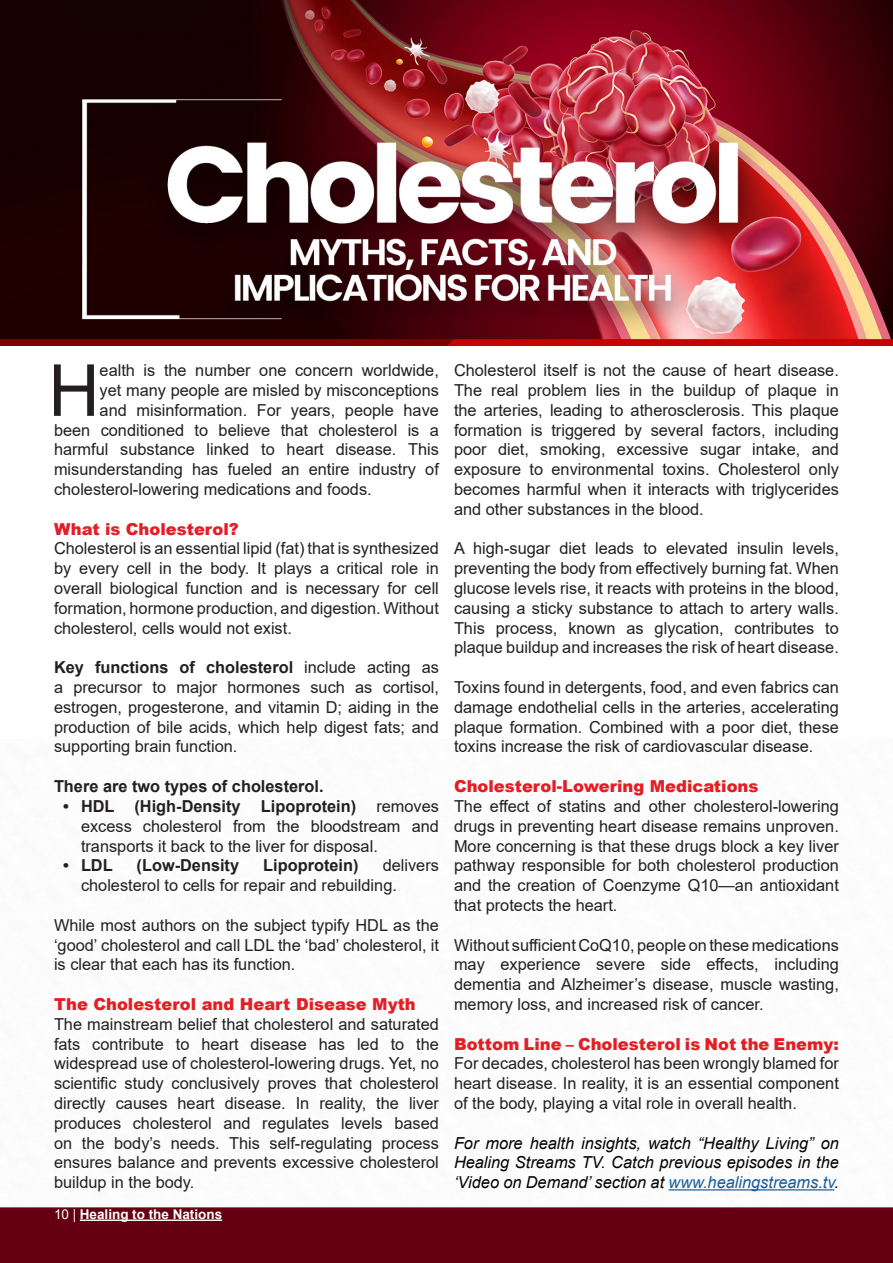
<style>
.page{position:relative;width:893px;height:1263px;background:#fff}
.page>*{position:absolute;margin:0;border:0;box-sizing:border-box;transform-origin:0 0}
.t1{font:71.85px "Arial";color:#231f20}
.t2{font:16.5px/19.8px "Arial";color:#231f20;text-align:justify}
.t3{font:italic 16.5px/19.8px "Arial";color:#040503;text-align:justify}
.t4{font:900 16.5px "Arial";color:#e31e24}
.t5{font:700 16.5px "Arial";color:#231f20}
.t6{font:700 13.5px "Arial";color:#fff}
.s1{font-weight:700}
.s2{font-weight:400}
.s3{color:#175d9e}
</style>
<div class="page">
<img style="left:0;top:0;width:893px;height:1262px">
<hr style="left:80px;top:1219px;width:142px;height:2px;background:#fff">
<div style="left:0;top:346px;width:893px;height:393px;background:#fff"></div>
<hr style="left:669px;top:1189px;width:165px;height:1px;background:#175d9e">
<p class="t1" style="left:48px;top:341px;width:53px">H</p>
<p class="t2" style="left:100px;top:360px;width:341px">ealth is the number one concern worldwide,</p>
<p class="t2" style="left:100px;top:380px;width:341px">yet many people are misled by misconceptions</p>
<p class="t2" style="left:100px;top:400px;width:341px">and misinformation. For years, people have</p>
<p class="t2" style="left:54px;top:420px;width:386px">been conditioned to believe that cholesterol is a</p>
<p class="t2" style="left:54px;top:440px;width:386px">harmful substance linked to heart disease. This</p>
<p class="t2" style="left:54px;top:459px;width:386px">misunderstanding has fueled an entire industry of</p>
<p class="t2" style="left:54px;top:479px;width:319px">cholesterol-lowering medications and foods.</p>
<p class="t4" style="left:54px;top:517px;width:186px">What is Cholesterol?</p>
<p class="t2" style="left:54px;top:539px;width:386px">Cholesterol is an essential lipid (fat) that is synthesized by every cell in the body. It plays a critical role in overall biological function and is necessary for cell formation, hormone production, and digestion. Without cholesterol, cells would not exist.</p>
<p class="t2" style="left:54px;top:657px;width:386px"><span class="s1">Key functions of cholesterol</span> include acting as a precursor to major hormones such as cortisol, estrogen, progesterone, and vitamin D; aiding in the production of bile acids, which help digest fats; and supporting brain function.</p>
<p class="t5" style="left:54px;top:775px;width:271px">There are two types of cholesterol.</p>
<p class="t2" style="left:81px;top:796px;width:359px;text-indent:-18px"><span class="s1">• HDL (High-Density Lipoprotein)</span> removes excess cholesterol from the bloodstream and transports it back to the liver for disposal.</p>
<p class="t5" style="left:63px;top:854px;width:51px">• LDL</p>
<p class="t5" style="left:137px;top:854px;width:104px">(Low-Density</p>
<p class="t5" style="left:263px;top:854px;width:97px">Lipoprotein)</p>
<p class="t2" style="left:81px;top:855px;width:359px;text-indent:302px">delivers cholesterol to cells for repair and rebuilding.</p>
<p class="t2" style="left:54px;top:915px;width:386px">While most authors on the subject typify HDL as the ‘good’ cholesterol and call LDL the ‘bad’ cholesterol, it is clear that each has its function.</p>
<p class="t4" style="left:54px;top:992px;width:363px">The Cholesterol and Heart Disease Myth</p>
<p class="t2" style="left:54px;top:1014px;width:386px">The mainstream belief that cholesterol and saturated fats contribute to heart disease has led to the widespread use of cholesterol-lowering drugs. Yet, no scientific study conclusively proves that cholesterol directly causes heart disease. In reality, the liver produces cholesterol and regulates levels based on the body’s needs. This self-regulating process ensures balance and prevents excessive cholesterol buildup in the body.</p>
<p class="t6" style="left:54px;top:1204px;width:170px"><span class="s2">10 |</span> Healing to the Nations</p>
<p class="t2" style="left:454px;top:360px;width:386px">Cholesterol itself is not the cause of heart disease.<br>The real problem lies in the buildup of plaque in the arteries, leading to atherosclerosis. This plaque formation is triggered by several factors, including poor diet, smoking, excessive sugar intake, and exposure to environmental toxins. Cholesterol only becomes harmful when it interacts with triglycerides and other substances in the blood.</p>
<p class="t2" style="left:454px;top:539px;width:386px">A high-sugar diet leads to elevated insulin levels, preventing the body from effectively burning fat. When glucose levels rise, it reacts with proteins in the blood, causing a sticky substance to attach to artery walls.<br>This process, known as glycation, contributes to plaque buildup and increases the risk of heart disease.</p>
<p class="t2" style="left:454px;top:677px;width:386px">Toxins found in detergents, food, and even fabrics can damage endothelial cells in the arteries, accelerating plaque formation. Combined with a poor diet, these toxins increase the risk of cardiovascular disease.</p>
<p class="t4" style="left:454px;top:774px;width:306px">Cholesterol-Lowering Medications</p>
<p class="t2" style="left:454px;top:796px;width:386px">The effect of statins and other cholesterol-lowering drugs in preventing heart disease remains unproven.<br>More concerning is that these drugs block a key liver pathway responsible for both cholesterol production and the creation of Coenzyme Q10—an antioxidant that protects the heart.</p>
<p class="t2" style="left:454px;top:935px;width:386px">Without sufficient CoQ10, people on these medications may experience severe side effects, including dementia and Alzheimer’s disease, muscle wasting, memory loss, and increased risk of cancer.</p>
<p class="t4" style="left:454px;top:1032px;width:386px">Bottom Line – Cholesterol is Not the Enemy:</p>
<p class="t2" style="left:454px;top:1053px;width:386px">For decades, cholesterol has been wrongly blamed for heart disease. In reality, it is an essential component of the body, playing a vital role in overall health.</p>
<p class="t3" style="left:454px;top:1133px;width:386px">For more health insights, watch “Healthy Living” on Healing Streams TV. Catch previous episodes in the ‘Video on Demand’ section at <span class="s3">www.healingstreams.tv</span>.</p>
</div>
